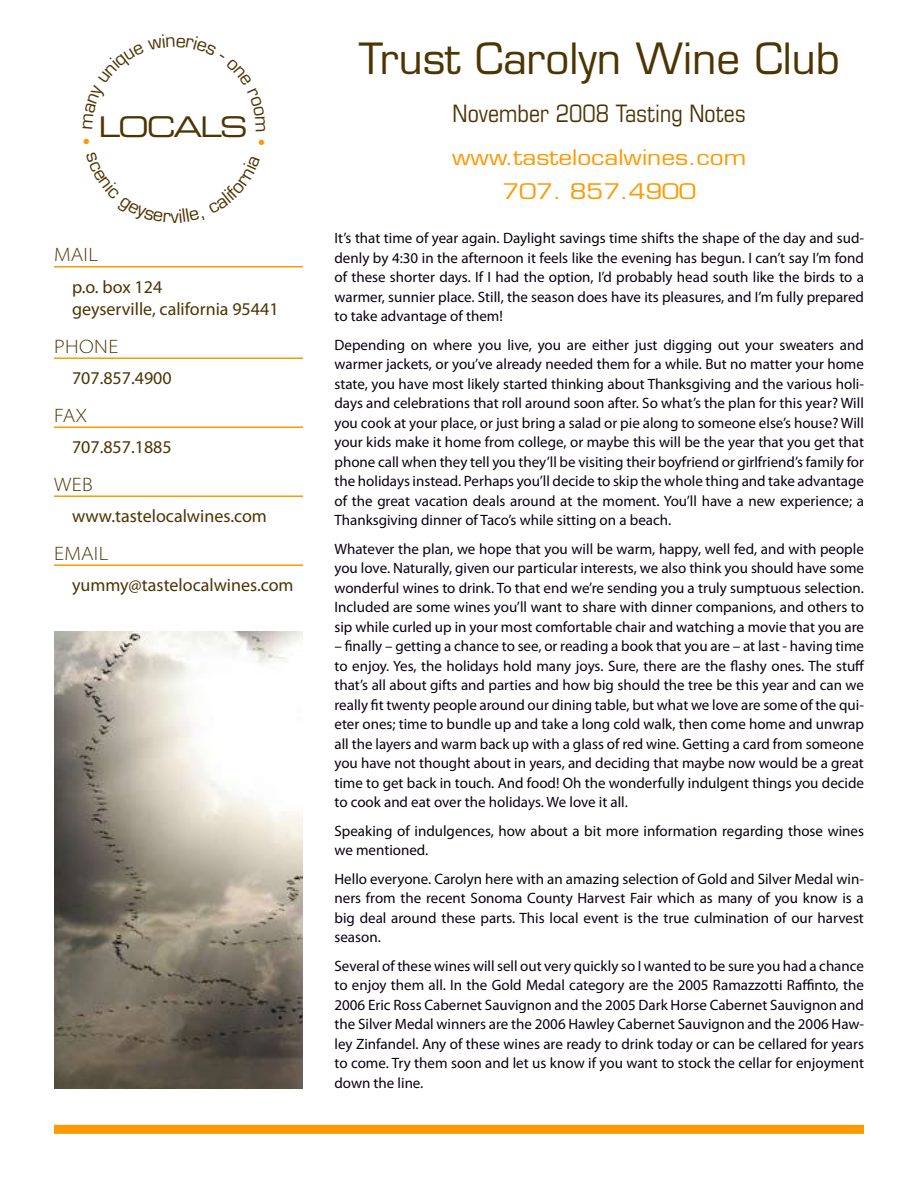
<style>
.page{position:relative;width:918px;height:1188px;background:#fff}
.page>*{position:absolute;margin:0;border:0;box-sizing:border-box;transform-origin:0 0}
.t1{font:42px "Eurostile";color:#4c3503}
.t2{font:28.5px "Eurostile Extended Two";letter-spacing:-.075em;color:#4c3503}
.t3{font:condensed 24px "Eurostile";color:#4c3503}
.t4{font:21px/34.2px "Eurostile";color:#fe9900;text-align:center;scale:1.16 1}
.t5{font:300 semi-expanded 19.5px "Myriad Pro";letter-spacing:.02em;color:#4c3503}
.t6{font:18px/22.5px "Myriad Pro";color:#4c3503}
.t7{font:15px/19.5px "Myriad Pro";color:#090010;text-align:justify}
</style>
<div class="page">
<div style="left:54px;top:1125px;width:810px;height:9px;background:#fe9900"></div>
<img style="left:54px;top:632px;width:249px;height:457px">
<hr style="left:54px;top:266px;width:249px;height:1px;background:#fe9900">
<hr style="left:54px;top:357px;width:249px;height:2px;background:#fe9900">
<hr style="left:54px;top:426px;width:249px;height:2px;background:#fe9900">
<hr style="left:54px;top:495px;width:249px;height:2px;background:#fe9900">
<hr style="left:54px;top:564px;width:249px;height:2px;background:#fe9900">
<h2 class="t2" style="left:98px;top:107px;width:151px">LOCALS</h2>
<h3 class="t5" style="left:54px;top:244px;width:45px">MAIL</h3>
<p class="t6" style="left:72px;top:275px;width:208px">p.o. box 124<br>geyserville, california 95441</p>
<h3 class="t5" style="left:54px;top:336px;width:66px">PHONE</h3>
<p class="t6" style="left:72px;top:367px;width:101px">707.857.4900</p>
<h3 class="t5" style="left:54px;top:405px;width:34px">FAX</h3>
<p class="t6" style="left:72px;top:436px;width:101px">707.857.1885</p>
<h3 class="t5" style="left:54px;top:474px;width:40px">WEB</h3>
<p class="t6" style="left:72px;top:505px;width:196px">www.tastelocalwines.com</p>
<h3 class="t5" style="left:54px;top:543px;width:56px">EMAIL</h3>
<p class="t6" style="left:72px;top:574px;width:223px">yummy@tastelocalwines.com</p>
<h1 class="t1" style="left:359px;top:33px;width:483px">Trust Carolyn Wine Club</h1>
<h3 class="t3" style="left:453px;top:99px;width:295px">November 2008 Tasting Notes</h3>
<h3 class="t4" style="left:452px;top:140px;width:255px">www.tastelocalwines.com<br>707. 857.4900</h3>
<p class="t7" style="left:334px;top:228px;width:531px">It’s that time of year again. Daylight savings time shifts the shape of the day and sud&shy;denly by 4:30 in the afternoon it feels like the evening has begun. I can’t say I’m fond of these shorter days. If I had the option, I’d probably head south like the birds to a warmer, sunnier place. Still, the season does have its pleasures, and I’m fully prepared to take advantage of them!</p>
<p class="t7" style="left:334px;top:334px;width:531px">Depending on where you live, you are either just digging out your sweaters and warmer jackets, or you’ve already needed them for a while. But no matter your home state, you have most likely started thinking about Thanksgiving and the various holi&shy;days and celebrations that roll around soon after. So what’s the plan for this year? Will you cook at your place, or just bring a salad or pie along to someone else’s house? Will your kids make it home from college, or maybe this will be the year that you get that phone call when they tell you they’ll be visiting their boyfriend or girlfriend’s family for the holidays instead. Perhaps you’ll decide to skip the whole thing and take advantage of the great vacation deals around at the moment. You’ll have a new experience; a Thanksgiving dinner of Taco’s while sitting on a beach.</p>
<p class="t7" style="left:334px;top:538px;width:531px">Whatever the plan, we hope that you will be warm, happy, well fed, and with people you love. Naturally, given our particular interests, we also think you should have some wonderful wines to drink. To that end we’re sending you a truly sumptuous selection.<br>Included are some wines you’ll want to share with dinner companions, and others to sip while curled up in your most comfortable chair and watching a movie that you are</p>
<p class="t7" style="left:334px;top:636px;width:532px">– finally – getting a chance to see, or reading a book that you are – at last - having time to enjoy. Yes, the holidays hold many joys. Sure, there are the flashy ones. The stuff that’s all about gifts and parties and how big should the tree be this year and can we really fit twenty people around our dining table, but what we love are some of the qui&shy;eter ones; time to bundle up and take a long cold walk, then come home and unwrap all the layers and warm back up with a glass of red wine. Getting a card from someone you have not thought about in years, and deciding that maybe now would be a great time to get back in touch. And food! Oh the wonderfully indulgent things you decide to cook and eat over the holidays. We love it all.</p>
<p class="t7" style="left:334px;top:820px;width:531px">Speaking of indulgences, how about a bit more information regarding those wines we mentioned.</p>
<p class="t7" style="left:334px;top:868px;width:531px">Hello everyone. Carolyn here with an amazing selection of Gold and Silver Medal win&shy;ners from the recent Sonoma County Harvest Fair which as many of you know is a big deal around these parts. This local event is the true culmination of our harvest season.</p>
<p class="t7" style="left:334px;top:955px;width:531px">Several of these wines will sell out very quickly so I wanted to be sure you had a chance to enjoy them all. In the Gold Medal category are the 2005 Ramazzotti Raffinto, the 2006 Eric Ross Cabernet Sauvignon and the 2005 Dark Horse Cabernet Sauvignon and the Silver Medal winners are the 2006 Hawley Cabernet Sauvignon and the 2006 Haw&shy;ley Zinfandel. Any of these wines are ready to drink today or can be cellared for years to come. Try them soon and let us know if you want to stock the cellar for enjoyment down the line.</p>
</div>
